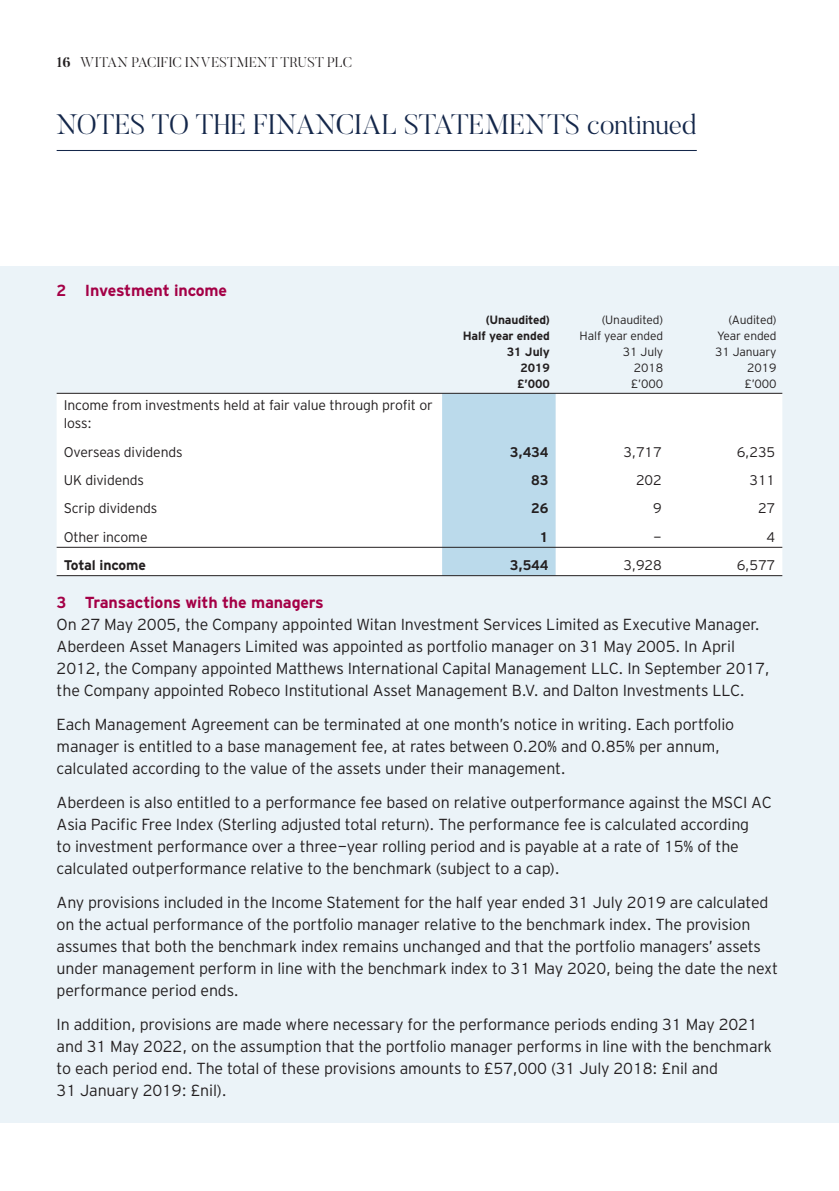
<style>
.page{position:relative;width:839px;height:1191px;background:#fff}
.page>*{position:absolute;margin:0;border:0;box-sizing:border-box;transform-origin:0 0}
.t1{font:300 28px "Butler";letter-spacing:-.01em;color:#14274a}
.t2{font:300 16px/22px "Interstate Tab";letter-spacing:-.01em;color:#231f20}
.t3{font:700 16px "Interstate Tab";letter-spacing:-.01em;color:#a40046}
.t4{font:300 14px/18px "Interstate Tab";letter-spacing:-.01em;color:#231f20}
.t5{font:300 14px "Butler";letter-spacing:.015em;color:#231f20}
.t6{font:700 14px "Interstate Tab";letter-spacing:-.01em;color:#231f20}
.t7{font:300 12px/16px "Interstate Tab";letter-spacing:-.01em;color:#231f20;text-align:right}
.t8{font:700 12px/16px "Interstate Tab";letter-spacing:-.01em;color:#231f20;text-align:right}
.s1{font-weight:700}
</style>
<div class="page">
<div style="left:0;top:266px;width:839px;height:856px;background:#ebf3f8"></div>
<div style="left:57px;top:394px;width:725px;height:181px;background:#fff"></div>
<div style="left:442px;top:394px;width:114px;height:181px;background:#bbdaeb"></div>
<hr style="left:57px;top:547px;width:725px;height:1px;background:#231f20">
<hr style="left:57px;top:575px;width:725px;height:1px;background:#231f20">
<hr style="left:57px;top:393px;width:725px;height:1px;background:#231f20">
<hr style="left:57px;top:150px;width:640px;height:1px;background:#14274a">
<p class="t5" style="left:57px;top:54px;width:297px"><span class="s1">16</span> WITAN PACIFIC INVESTMENT TRUST PLC</p>
<h1 class="t1" style="left:57px;top:108px;width:641px">NOTES TO THE FINANCIAL STATEMENTS continued</h1>
<p class="t3" style="left:57px;top:285px;width:172px">2 Investment income</p>
<p class="t8" style="left:463px;top:312px;width:89px">(Unaudited)<br>Half year ended<br>31 July<br>2019<br>£’000</p>
<p class="t7" style="left:580px;top:313px;width:85px">(Unaudited)<br>Half year ended<br>31 July<br>2018<br>£’000</p>
<p class="t7" style="left:715px;top:313px;width:63px">(Audited)<br>Year ended<br>31 January<br>2019 £’000</p>
<p class="t4" style="left:64px;top:398px;width:371px">Income from investments held at fair value through profit or loss:</p>
<p class="t4" style="left:64px;top:444px;width:120px">Overseas dividends</p>
<p class="t6" style="left:510px;top:446px;width:40px">3,434</p>
<p class="t4" style="left:623px;top:444px;width:40px">3,717</p>
<p class="t4" style="left:737px;top:444px;width:40px">6,235</p>
<p class="t4" style="left:64px;top:472px;width:82px">UK dividends</p>
<p class="t6" style="left:531px;top:475px;width:19px">83</p>
<p class="t4" style="left:636px;top:472px;width:27px">202</p>
<p class="t4" style="left:749px;top:472px;width:27px">311</p>
<p class="t4" style="left:64px;top:501px;width:95px">Scrip dividends</p>
<p class="t6" style="left:531px;top:503px;width:19px">26</p>
<p class="t4" style="left:653px;top:501px;width:10px">9</p>
<p class="t4" style="left:758px;top:501px;width:19px">27</p>
<p class="t4" style="left:64px;top:529px;width:85px">Other income</p>
<p class="t6" style="left:540px;top:531px;width:10px">1</p>
<p class="t4" style="left:653px;top:529px;width:10px">-</p>
<p class="t4" style="left:767px;top:529px;width:10px">4</p>
<p class="t6" style="left:64px;top:560px;width:84px">Total income</p>
<p class="t6" style="left:510px;top:560px;width:40px">3,544</p>
<p class="t4" style="left:623px;top:557px;width:40px">3,928</p>
<p class="t4" style="left:737px;top:557px;width:40px">6,577</p>
<p class="t3" style="left:57px;top:596px;width:269px">3 Transactions with the managers</p>
<p class="t2" style="left:57px;top:615px;width:715px">On 27 May 2005, the Company appointed Witan Investment Services Limited as Executive Manager.<br>Aberdeen Asset Managers Limited was appointed as portfolio manager on 31 May 2005. In April 2012, the Company appointed Matthews International Capital Management LLC. In September 2017, the Company appointed Robeco Institutional Asset Management B.V. and Dalton Investments LLC.</p>
<p class="t2" style="left:57px;top:715px;width:679px">Each Management Agreement can be terminated at one month’s notice in writing. Each portfolio manager is entitled to a base management fee, at rates between 0.20% and 0.85% per annum, calculated according to the value of the assets under their management.</p>
<p class="t2" style="left:57px;top:793px;width:717px">Aberdeen is also entitled to a performance fee based on relative outperformance against the MSCI AC Asia Pacific Free Index (Sterling adjusted total return). The performance fee is calculated according<br>to investment performance over a three-year rolling period and is payable at a rate of 15% of the calculated outperformance relative to the benchmark (subject to a cap).</p>
<p class="t2" style="left:57px;top:893px;width:723px">Any provisions included in the Income Statement for the half year ended 31 July 2019 are calculated on the actual performance of the portfolio manager relative to the benchmark index. The provision assumes that both the benchmark index remains unchanged and that the portfolio managers’ assets under management perform in line with the benchmark index to 31 May 2020, being the date the next performance period ends.</p>
<p class="t2" style="left:57px;top:1015px;width:717px">In addition, provisions are made where necessary for the performance periods ending 31 May 2021 and 31 May 2022, on the assumption that the portfolio manager performs in line with the benchmark to each period end. The total of these provisions amounts to £57,000 (31 July 2018: £nil and<br>31 January 2019: £nil).</p>
</div>
